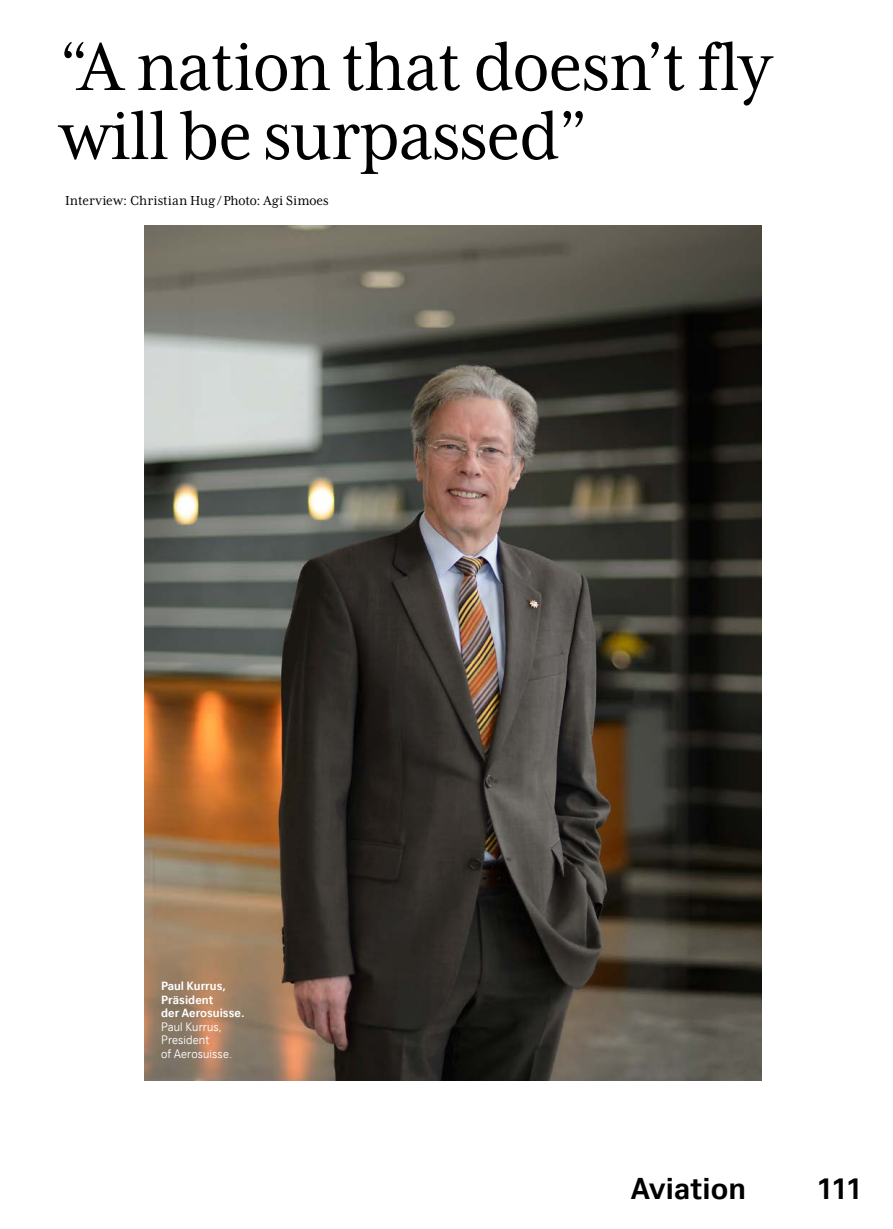
<style>
.page{position:relative;width:893px;height:1229px;background:#fff}
.page>*{position:absolute;margin:0;border:0;box-sizing:border-box;transform-origin:0 0}
.t1{font:78px/69px "Mrs Eaves XL Serif Nar OT";letter-spacing:-.015em;color:#000}
.t2{font:700 30px "CH Sans";letter-spacing:.005em;color:#000}
.t3{font:700 29.25px "CH Sans";color:#000}
.t4{font:15px "Mrs Eaves XL Serif Nar OT";letter-spacing:.005em;color:#000}
.t5{font:300 12.15px/13.5px "CH Sans";letter-spacing:.01em;color:#fff}
.t6{font:700 11.85px/13.5px "CH Sans";letter-spacing:.005em;color:#fff}
</style>
<div class="page">
<img style="left:144px;top:225px;width:617px;height:855px">
<p class="t1" style="left:60px;top:32px;width:713px">“A nation that doesn’t fly will be surpassed”</p>
<p class="t4" style="left:65px;top:193px;width:265px">Interview: Christian Hug / Photo: Agi Simoes</p>
<p class="t6" style="left:161px;top:979px;width:85px">Paul Kurrus,<br>Präsident<br>der Aerosuisse.</p>
<p class="t5" style="left:161px;top:1019px;width:73px">Paul Kurrus,<br>President<br>of Aerosuisse.</p>
<p class="t2" style="left:631px;top:1170px;width:116px">Aviation</p>
<p class="t3" style="left:816px;top:1171px;width:49px">111</p>
</div>
